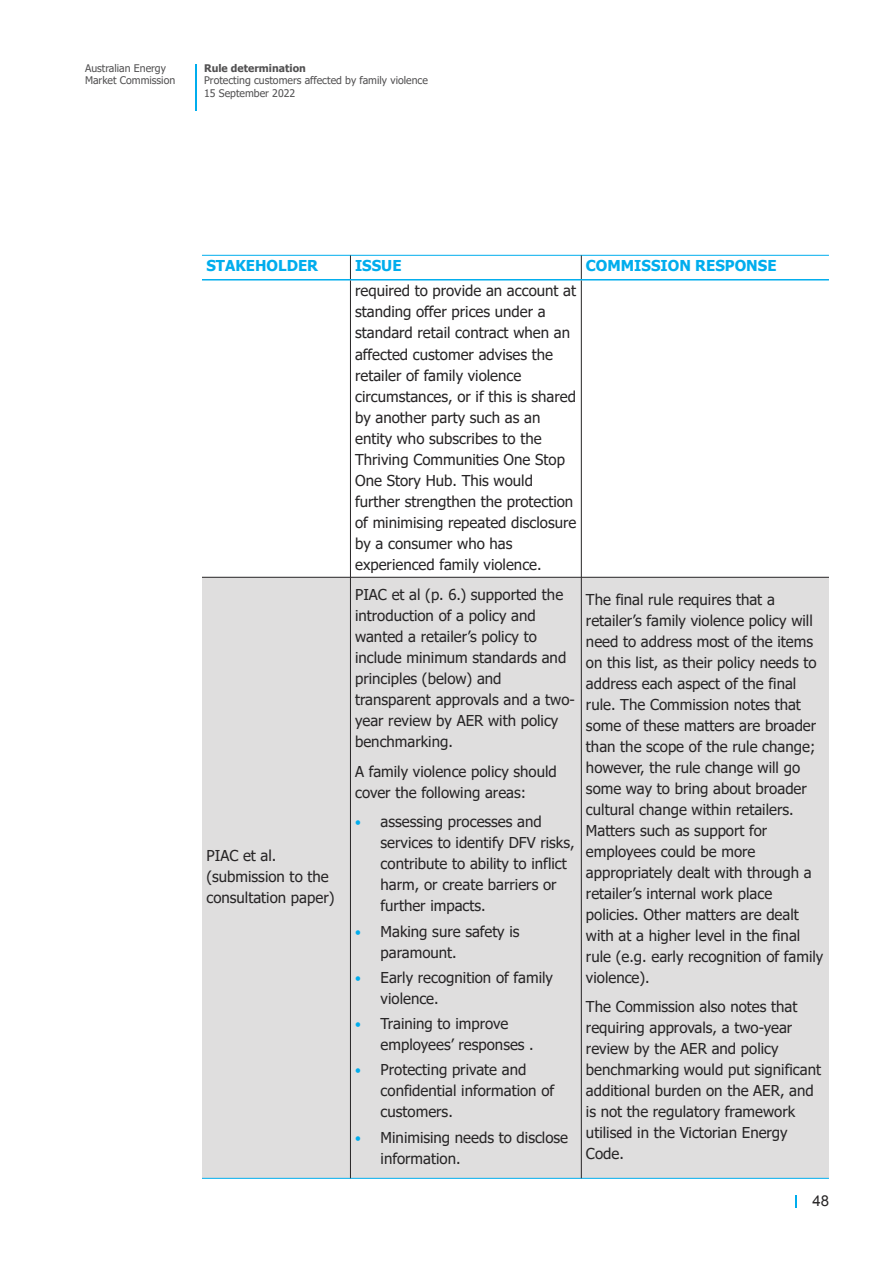
<style>
.page{position:relative;width:893px;height:1263px;background:#fff}
.page>*{position:absolute;margin:0;border:0;box-sizing:border-box;transform-origin:0 0}
.t1{font:15px/21px "Tahoma";color:#272526}
.t2{font:700 15px "Tahoma";color:#00aded}
.t3{font:15px "Arial";color:#272526}
.t4{font:10.5px/12.6px "Tahoma";color:#525152}
.t5{font:700 10.5px "Tahoma";color:#525152}
.s1{font-size:13.5px;color:#00aded}
</style>
<div class="page">
<div style="left:202px;top:577px;width:148px;height:601px;background:#dfdede"></div>
<div style="left:350px;top:577px;width:231px;height:601px;background:#dfdede"></div>
<div style="left:581px;top:577px;width:248px;height:601px;background:#dfdede"></div>
<hr style="left:202px;top:255px;width:627px;height:1px;background:#00aded">
<hr style="left:202px;top:279px;width:627px;height:1px;background:#00aded">
<hr style="left:202px;top:577px;width:627px;height:1px;background:#272526">
<hr style="left:202px;top:1178px;width:627px;height:1px;background:#00aded">
<svg style="left:350px;top:255px;width:1px;height:24px"></svg>
<hr style="left:350px;top:280px;width:1px;height:297px;background:#272526">
<hr style="left:350px;top:577px;width:1px;height:601px;background:#272526">
<svg style="left:581px;top:255px;width:1px;height:24px"></svg>
<hr style="left:581px;top:280px;width:1px;height:297px;background:#272526">
<hr style="left:581px;top:577px;width:1px;height:601px;background:#272526">
<hr style="left:196px;top:64px;width:1px;height:47px;background:#00aded">
<svg style="left:795px;top:1195px;width:1px;height:13px"></svg>
<p class="t4" style="left:85px;top:61px;width:92px">Australian Energy<br>Market Commission</p>
<p class="t5" style="left:204px;top:61px;width:103px">Rule determination</p>
<p class="t4" style="left:204px;top:74px;width:225px">Protecting customers affected by family violence<br>15 September 2022</p>
<p class="t2" style="left:206px;top:256px;width:113px">STAKEHOLDER</p>
<p class="t2" style="left:355px;top:256px;width:48px">ISSUE</p>
<p class="t2" style="left:586px;top:256px;width:192px">COMMISSION RESPONSE</p>
<p class="t1" style="left:355px;top:280px;width:223px">required to provide an account at standing offer prices under a standard retail contract when an affected customer advises the retailer of family violence circumstances, or if this is shared by another party such as an entity who subscribes to the<br>Thriving Communities One Stop<br>One Story Hub. This would further strengthen the protection of minimising repeated disclosure by a consumer who has experienced family violence.</p>
<p class="t1" style="left:206px;top:844px;width:129px">PIAC et al. (submission to the consultation paper)</p>
<p class="t1" style="left:355px;top:584px;width:221px">PIAC et al (p. 6.) supported the introduction of a policy and wanted a retailer’s policy to include minimum standards and principles (below) and transparent approvals and a two&shy;year review by AER with policy benchmarking.</p>
<p class="t1" style="left:355px;top:760px;width:203px">A family violence policy should cover the following areas:</p>
<p class="t1" style="left:381px;top:811px;width:196px;text-indent:-26px"><span class="s1">•</span> assessing processes and services to identify DFV risks, contribute to ability to inflict harm, or create barriers or further impacts.</p>
<p class="t1" style="left:381px;top:920px;width:140px;text-indent:-26px"><span class="s1">•</span> Making sure safety is paramount.</p>
<p class="t1" style="left:381px;top:966px;width:174px;text-indent:-26px"><span class="s1">•</span> Early recognition of family violence.</p>
<p class="t1" style="left:381px;top:1013px;width:155px;text-indent:-26px"><span class="s1">•</span> Training to improve employees’ responses .</p>
<p class="t1" style="left:381px;top:1059px;width:175px;text-indent:-26px"><span class="s1">•</span> Protecting private and confidential information of customers.</p>
<p class="t1" style="left:381px;top:1126px;width:189px;text-indent:-26px"><span class="s1">•</span> Minimising needs to disclose information.</p>
<p class="t1" style="left:586px;top:588px;width:239px">The final rule requires that a retailer’s family violence policy will need to address most of the items on this list, as their policy needs to address each aspect of the final rule. The Commission notes that some of these matters are broader than the scope of the rule change; however, the rule change will go some way to bring about broader cultural change within retailers.<br>Matters such as support for employees could be more appropriately dealt with through a retailer’s internal work place policies. Other matters are dealt with at a higher level in the final rule (e.g. early recognition of family violence).</p>
<p class="t1" style="left:586px;top:996px;width:237px">The Commission also notes that requiring approvals, a two-year review by the AER and policy benchmarking would put significant additional burden on the AER, and is not the regulatory framework utilised in the Victorian Energy<br>Code.</p>
<p class="t3" style="left:812px;top:1192px;width:18px">48</p>
</div>
